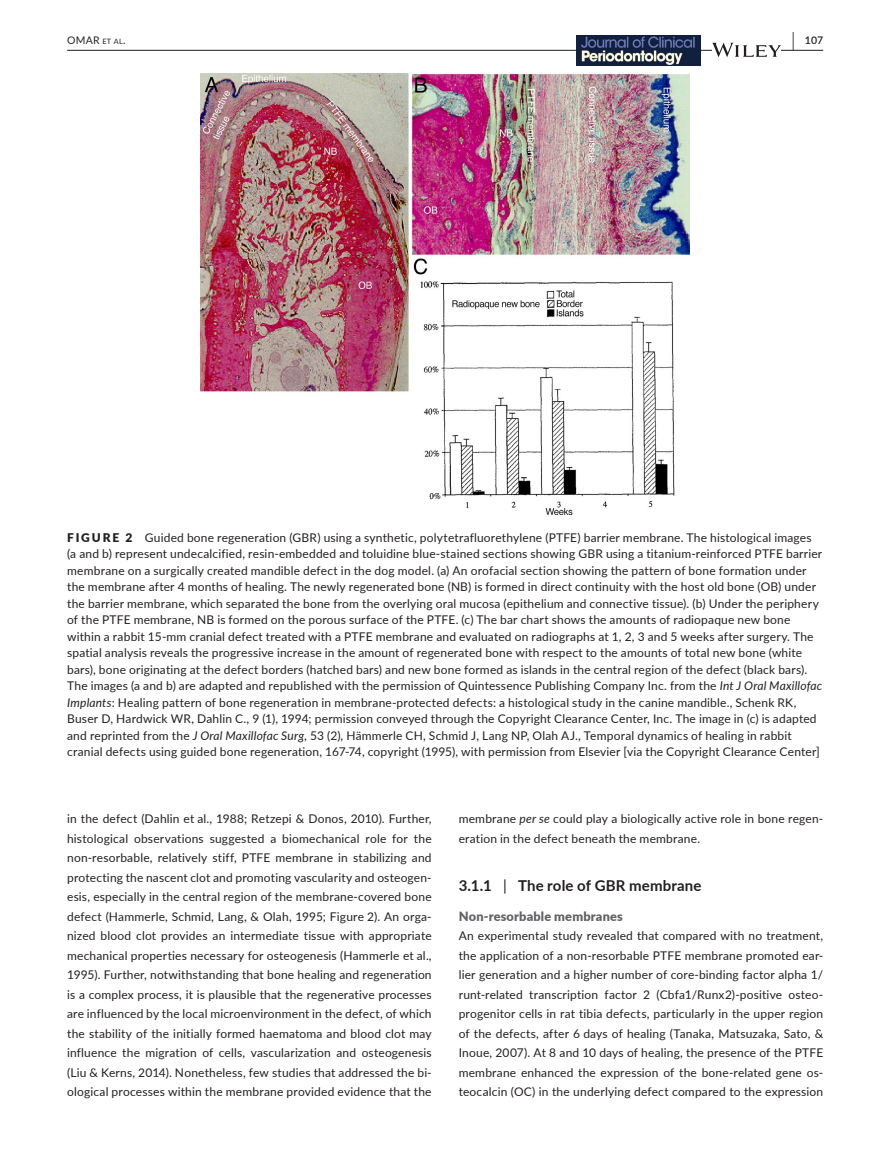
<style>
.page{position:relative;width:893px;height:1174px;background:#fff}
.page>*{position:absolute;margin:0;border:0;box-sizing:border-box;transform-origin:0 0}
.t1{font:600 19.5px "Lato";color:#231f20;scale:.48 1}
.t2{font:700 15px "Lato";letter-spacing:.01em;color:#231f20}
.t3{font:900 12.75px "Lato";letter-spacing:.015em;color:#636366}
.t4{font:12px/19.5px "Lato";letter-spacing:.015em;color:#231f20;text-align:justify}
.t5{font:10.5px "Lato";color:#231f20}
.t6{font:600 10.5px "Lato";color:#231f20}
.s1{font-size:7.35px}
.s2{font-weight:900}
.s3{font-style:italic}
.s4{font-weight:400}
</style>
<div class="page">
<hr style="left:67px;top:50px;width:756px;height:1px;background:#231f20">
<img style="left:576px;top:35px;width:124px;height:30px">
<svg style="left:712px;top:43px;width:69px;height:14px"></svg>
<img style="left:201px;top:73px;width:489px;height:441px">
<h1 class="t1" style="left:792px;top:26px;width:7px">|</h1>
<p class="t5" style="left:67px;top:33px;width:60px">OMAR <span class="s1">et al</span>.</p>
<p class="t6" style="left:805px;top:33px;width:20px">107</p>
<p class="t4" style="left:67px;top:529px;width:757px;line-height:16.5px;text-align:left"><span class="s2">FIGURE 2</span> Guided bone regeneration (GBR) using a synthetic, polytetrafluorethylene (PTFE) barrier membrane. The histological images (a and b) represent undecalcified, resin-embedded and toluidine blue-stained sections showing GBR using a titanium-reinforced PTFE barrier membrane on a surgically created mandible defect in the dog model. (a) An orofacial section showing the pattern of bone formation under the membrane after 4 months of healing. The newly regenerated bone (NB) is formed in direct continuity with the host old bone (OB) under the barrier membrane, which separated the bone from the overlying oral mucosa (epithelium and connective tissue). (b) Under the periphery of the PTFE membrane, NB is formed on the porous surface of the PTFE. (c) The bar chart shows the amounts of radiopaque new bone within a rabbit 15-mm cranial defect treated with a PTFE membrane and evaluated on radiographs at 1, 2, 3 and 5 weeks after surgery. The spatial analysis reveals the progressive increase in the amount of regenerated bone with respect to the amounts of total new bone (white bars), bone originating at the defect borders (hatched bars) and new bone formed as islands in the central region of the defect (black bars).<br>The images (a and b) are adapted and republished with the permission of Quintessence Publishing Company Inc. from the <span class="s3">Int J Oral Maxillofac Implants</span>: Healing pattern of bone regeneration in membrane-protected defects: a histological study in the canine mandible., Schenk RK, Buser D, Hardwick WR, Dahlin C., 9 (1), 1994; permission conveyed through the Copyright Clearance Center, Inc. The image in (c) is adapted and reprinted from the <span class="s3">J Oral Maxillofac Surg</span>, 53 (2), Hämmerle CH, Schmid J, Lang NP, Olah AJ., Temporal dynamics of healing in rabbit cranial defects using guided bone regeneration, 167-74, copyright (1995), with permission from Elsevier [via the Copyright Clearance Center]</p>
<p class="t4" style="left:67px;top:808px;width:366px">in the defect (Dahlin et al., 1988; Retzepi &amp; Donos, 2010). Further, histological observations suggested a biomechanical role for the non-resorbable, relatively stiff, PTFE membrane in stabilizing and protecting the nascent clot and promoting vascularity and osteogen&shy;esis, especially in the central region of the membrane-covered bone defect (Hammerle, Schmid, Lang, &amp; Olah, 1995; Figure 2). An orga&shy;nized blood clot provides an intermediate tissue with appropriate mechanical properties necessary for osteogenesis (Hammerle et al., 1995). Further, notwithstanding that bone healing and regeneration is a complex process, it is plausible that the regenerative processes are influenced by the local microenvironment in the defect, of which the stability of the initially formed haematoma and blood clot may influence the migration of cells, vascularization and osteogenesis (Liu &amp; Kerns, 2014). Nonetheless, few studies that addressed the bi&shy;ological processes within the membrane provided evidence that the</p>
<p class="t4" style="left:459px;top:808px;width:366px">membrane <span class="s3">per se</span> could play a biologically active role in bone regen&shy;eration in the defect beneath the membrane.</p>
<p class="t2" style="left:459px;top:875px;width:244px">3.1.1 <span class="s4">|</span> The role of GBR membrane</p>
<p class="t3" style="left:459px;top:906px;width:166px">Non-resorbable membranes</p>
<p class="t4" style="left:459px;top:925px;width:366px">An experimental study revealed that compared with no treatment, the application of a non-resorbable PTFE membrane promoted ear&shy;lier generation and a higher number of core-binding factor alpha 1/ runt-related transcription factor 2 (Cbfa1/Runx2)-positive osteo&shy;progenitor cells in rat tibia defects, particularly in the upper region of the defects, after 6 days of healing (Tanaka, Matsuzaka, Sato, &amp; Inoue, 2007). At 8 and 10 days of healing, the presence of the PTFE membrane enhanced the expression of the bone-related gene os&shy;teocalcin (OC) in the underlying defect compared to the expression</p>
</div>
